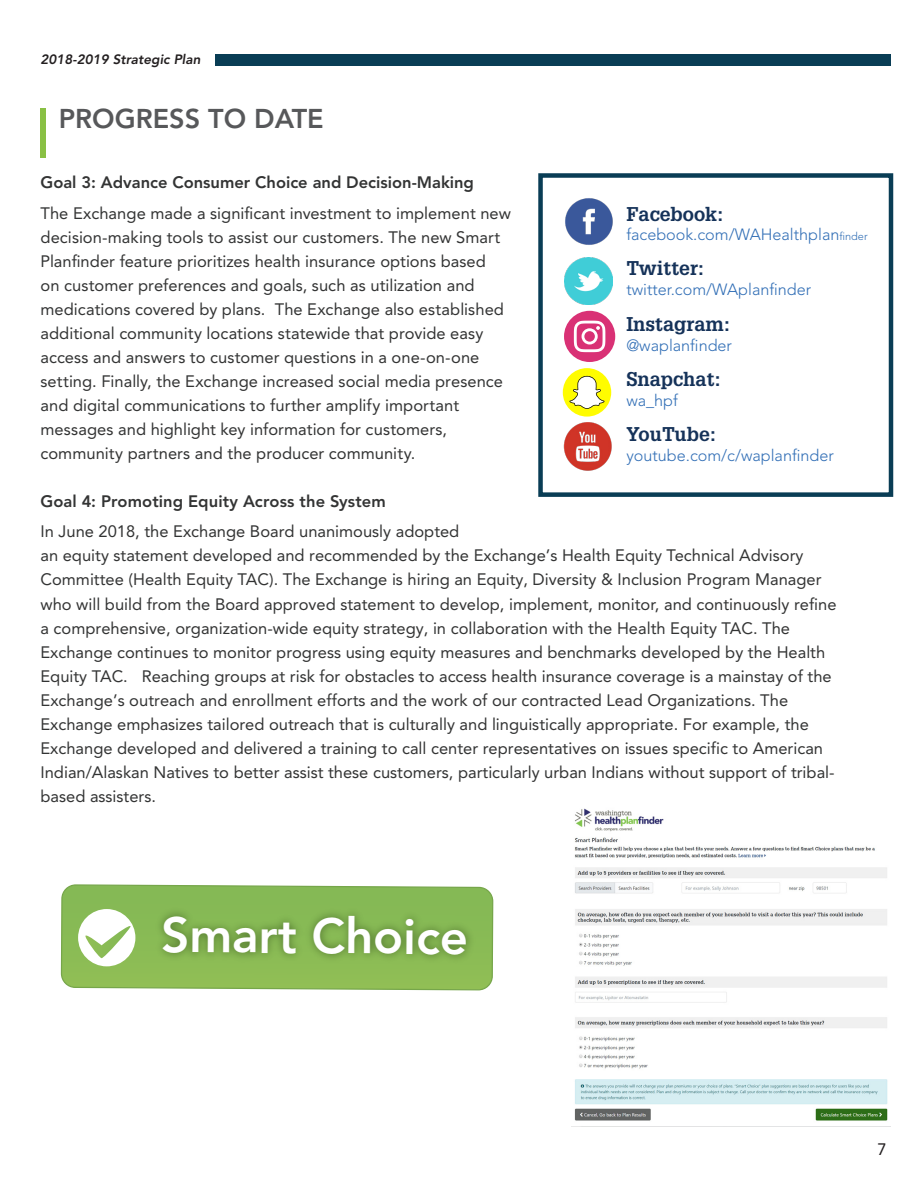
<style>
.page{position:relative;width:918px;height:1188px;background:#fff}
.page>*{position:absolute;margin:0;border:0;box-sizing:border-box;transform-origin:0 0}
.t1{font:800 49.2px "Avenir LT Std";letter-spacing:-.005em;color:#fff}
.t2{font:800 27px "Avenir LT Std";color:#57585a}
.t3{font:700 19.5px "Glypha LT Std";color:#153259}
.main_text{font:16.5px/24px "Avenir LT Std";color:#333434}
.t4{font:800 16.5px "Avenir LT Std";letter-spacing:.005em;color:#333434}
.t5{font:16.5px "Avenir LT Std";color:#231f20}
.t6{font:300 16.2px "Avenir LT Std";color:#326fb6}
.t7{font:italic 800 13.5px "Avenir LT Std";color:#231f20}
.s1{font-weight:800}
.s2{font-size:10.95px}
</style>
<div class="page">
<div style="left:40px;top:108px;width:6px;height:49px;background:#89c044"></div>
<div style="left:538px;top:173px;width:355px;height:324px;border:4px solid #093d55"></div>
<img style="left:565px;top:198px;width:48px;height:47px">
<img style="left:565px;top:257px;width:47px;height:48px">
<div style="left:563px;top:368px;width:48px;height:49px;background:#fffc00;border-radius:50%"></div>
<svg style="left:569px;top:376px;width:35px;height:33px"></svg>
<div style="left:564px;top:311px;width:51px;height:51px;background:#d93175;border-radius:50%"></div>
<svg style="left:574px;top:321px;width:31px;height:31px"></svg>
<img style="left:564px;top:422px;width:48px;height:49px">
<img style="left:571px;top:808px;width:320px;height:319px">
<svg style="left:60px;top:884px;width:434px;height:107px;background:#96c168"></svg>
<img style="left:148px;top:897px;width:335px;height:84px">
<div style="left:78px;top:909px;width:58px;height:57px;background:#fff;border-radius:50%"></div>
<svg style="left:84px;top:926px;width:47px;height:33px"></svg>
<div style="left:215px;top:54px;width:676px;height:12px;background:#093d55"></div>
<p class="t7" style="left:40px;top:52px;width:161px">2018-2019 Strategic Plan</p>
<p class="t2" style="left:59px;top:103px;width:266px">PROGRESS TO DATE</p>
<p class="main_text" style="left:40px;top:167px;width:472px;line-height:30.8px"><span class="s1">Goal 3: Advance Consumer Choice and Decision-Making<br></span>The Exchange made a significant investment to implement new</p>
<p class="main_text" style="left:40px;top:225px;width:465px">decision-making tools to assist our customers. The new Smart Planfinder feature prioritizes health insurance options based on customer preferences and goals, such as utilization and medications covered by plans. The Exchange also established additional community locations statewide that provide easy access and answers to customer questions in a one-on-one setting. Finally, the Exchange increased social media presence and digital communications to further amplify important messages and highlight key information for customers, community partners and the producer community.</p>
<p class="t4" style="left:40px;top:491px;width:347px">Goal 4: Promoting Equity Across the System</p>
<p class="t3" style="left:626px;top:202px;width:99px">Facebook:</p>
<p class="t6" style="left:626px;top:225px;width:243px">facebook.com/WAHealthplan<span class="s2">finder</span></p>
<p class="t3" style="left:626px;top:256px;width:80px">Twitter:</p>
<p class="t6" style="left:626px;top:280px;width:186px">twitter.com/WAplanfinder</p>
<p class="t3" style="left:626px;top:312px;width:106px">Instagram:</p>
<p class="t6" style="left:626px;top:336px;width:107px">@waplanfinder</p>
<p class="t3" style="left:626px;top:367px;width:96px">Snapchat:</p>
<p class="t6" style="left:626px;top:391px;width:53px">wa_hpf</p>
<p class="t3" style="left:626px;top:422px;width:92px">YouTube:</p>
<p class="t6" style="left:626px;top:446px;width:209px">youtube.com/c/waplanfinder</p>
<p class="main_text" style="left:40px;top:520px;width:798px">In June 2018, the Exchange Board unanimously adopted<br>an equity statement developed and recommended by the Exchange’s Health Equity Technical Advisory Committee (Health Equity TAC). The Exchange is hiring an Equity, Diversity &amp; Inclusion Program Manager who will build from the Board approved statement to develop, implement, monitor, and continuously refine a comprehensive, organization-wide equity strategy, in collaboration with the Health Equity TAC. The Exchange continues to monitor progress using equity measures and benchmarks developed by the Health Equity TAC. Reaching groups at risk for obstacles to access health insurance coverage is a mainstay of the Exchange’s outreach and enrollment efforts and the work of our contracted Lead Organizations. The Exchange emphasizes tailored outreach that is culturally and linguistically appropriate. For example, the Exchange developed and delivered a training to call center representatives on issues specific to American Indian/Alaskan Natives to better assist these customers, particularly urban Indians without support of tribal&shy;based assisters.</p>
<p class="t1" style="left:161px;top:907px;width:308px">Smart Choice</p>
<p class="t5" style="left:878px;top:1140px;width:11px">7</p>
</div>
